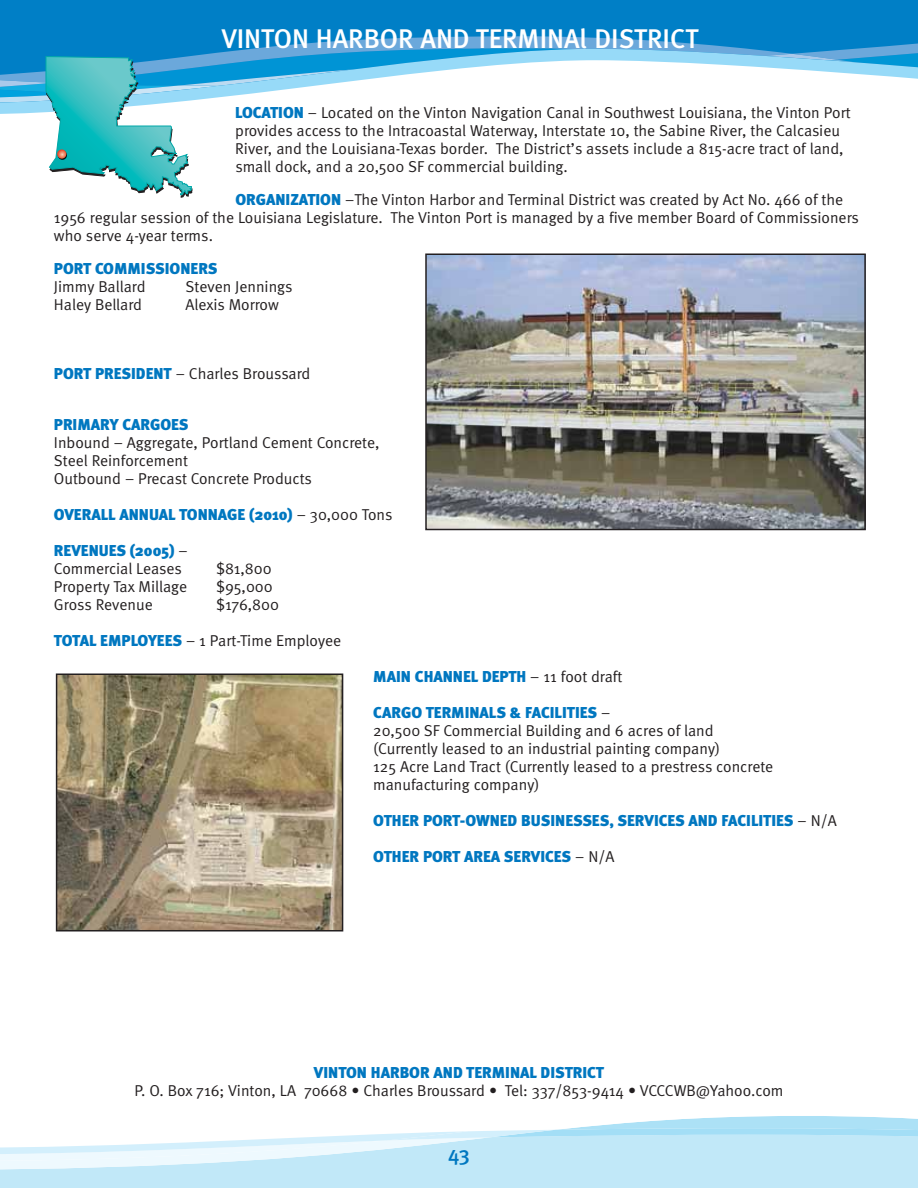
<style>
.page{position:relative;width:918px;height:1188px;background:#fff}
.page>*{position:absolute;margin:0;border:0;box-sizing:border-box;transform-origin:0 0}
.t1{font:500 27px "Meta";color:#fff}
.t2{font:500 21px "Meta";color:#0077c0}
.t3{font:15.75px/18px "Meta Normal";color:#231f20}
.t4{font:900 15.75px "Meta";color:#0077c0}
.s1{font-family:"Meta";font-weight:900;color:#0077c0}
.s2{font-family:"Meta Normal";font-weight:400;color:#231f20}
</style>
<div class="page">
<div style="left:0;top:0;width:918px;height:31px;background:#007fc6"></div>
<div style="left:0;top:31px;width:918px;height:5px;background:#007fc6"></div>
<svg style="left:0;top:36px;width:918px;height:12px;background:#268dcd"></svg>
<svg style="left:575px;top:1116px;width:343px;height:12px;fill:#ace1f6"></svg>
<div style="left:0;top:1170px;width:918px;height:18px;background:#c1e8f8"></div>
<svg style="left:0;top:1128px;width:918px;height:42px"></svg>
<svg style="left:0;top:48px;width:918px;height:150px"></svg>
<img style="left:428px;top:257px;width:435px;height:270px">
<div style="left:425px;top:254px;width:441px;height:276px;border:2px solid #231f20"></div>
<img style="left:59px;top:677px;width:281px;height:252px">
<div style="left:56px;top:674px;width:287px;height:258px;border:2px solid #231f20"></div>
<h1 class="t1" style="left:222px;top:28px;width:478px">VINTON HARBOR AND TERMINAl DISTRICT</h1>
<p class="t3" style="left:235px;top:105px;width:617px"><span class="s1">LOCATION</span> – Located on the Vinton Navigation Canal in Southwest Louisiana, the Vinton Port provides access to the Intracoastal Waterway, Interstate 10, the Sabine River, the Calcasieu River, and the Louisiana-Texas border. The District’s assets include a 815-acre tract of land, small dock, and a 20,500 SF commercial building.</p>
<p class="t3" style="left:54px;top:192px;width:807px;text-indent:181px"><span class="s1">ORGANIZATION</span> –The Vinton Harbor and Terminal District was created by Act No. 466 of the<br>1956 regular session of the Louisiana Legislature. The Vinton Port is managed by a five member Board of Commissioners who serve 4-year terms.</p>
<p class="t4" style="left:54px;top:263px;width:165px">PORT COMMISSIONERS</p>
<p class="t3" style="left:54px;top:279px;width:93px">Jimmy Ballard</p>
<p class="t3" style="left:186px;top:279px;width:108px">Steven Jennings</p>
<p class="t3" style="left:54px;top:297px;width:90px">Haley Bellard</p>
<p class="t3" style="left:186px;top:297px;width:95px">Alexis Morrow</p>
<p class="t3" style="left:54px;top:366px;width:258px"><span class="s1">PORT PRESIDENT</span> – Charles Broussard</p>
<p class="t4" style="left:54px;top:419px;width:136px">PRIMARY CARGOES</p>
<p class="t3" style="left:54px;top:435px;width:327px">Inbound – Aggregate, Portland Cement Concrete,<br>Steel Reinforcement<br>Outbound – Precast Concrete Products</p>
<p class="t4" style="left:54px;top:509px;width:340px">OVERALL ANNUAL TONNAGE (2010) <span class="s2">– 30,000 Tons</span></p>
<p class="t4" style="left:54px;top:545px;width:135px">REVENUES (2005) <span class="s2">–</span></p>
<p class="t3" style="left:54px;top:561px;width:130px">Commercial Leases</p>
<p class="t3" style="left:216px;top:561px;width:57px">$81,800</p>
<p class="t3" style="left:54px;top:579px;width:135px">Property Tax Millage</p>
<p class="t3" style="left:216px;top:579px;width:58px">$95,000</p>
<p class="t3" style="left:54px;top:597px;width:100px">Gross Revenue</p>
<p class="t3" style="left:216px;top:597px;width:64px">$176,800</p>
<p class="t3" style="left:54px;top:633px;width:289px"><span class="s1">TOTAL EMPLOYEES</span> – 1 Part-Time Employee</p>
<p class="t4" style="left:373px;top:671px;width:251px">MAIN CHANNEL DEPTH <span class="s2">– 11 foot draft</span></p>
<p class="t4" style="left:373px;top:707px;width:239px">CARGO TERMINALS &amp; FACILITIES <span class="s2">–</span></p>
<p class="t3" style="left:373px;top:723px;width:402px">20,500 SF Commercial Building and 6 acres of land (Currently leased to an industrial painting company)<br>125 Acre Land Tract (Currently leased to a prestress concrete manufacturing company)</p>
<p class="t4" style="left:373px;top:815px;width:465px">OTHER PORT-OWNED BUSINESSES, SERVICES AND FACILITIES <span class="s2">– N/A</span></p>
<p class="t4" style="left:373px;top:851px;width:243px">OTHER PORT AREA SERVICES <span class="s2">– N/A</span></p>
<p class="t4" style="left:314px;top:1067px;width:291px">VINTON HARBOR AND TERMINAL DISTRICT</p>
<p class="t3" style="left:135px;top:1083px;width:651px">P. O. Box 716; Vinton, LA 70668 • Charles Broussard • Tel: 337/853-9414 • VCCCWB@Yahoo.com</p>
<h2 class="t2" style="left:448px;top:1146px;width:23px">43</h2>
</div>
